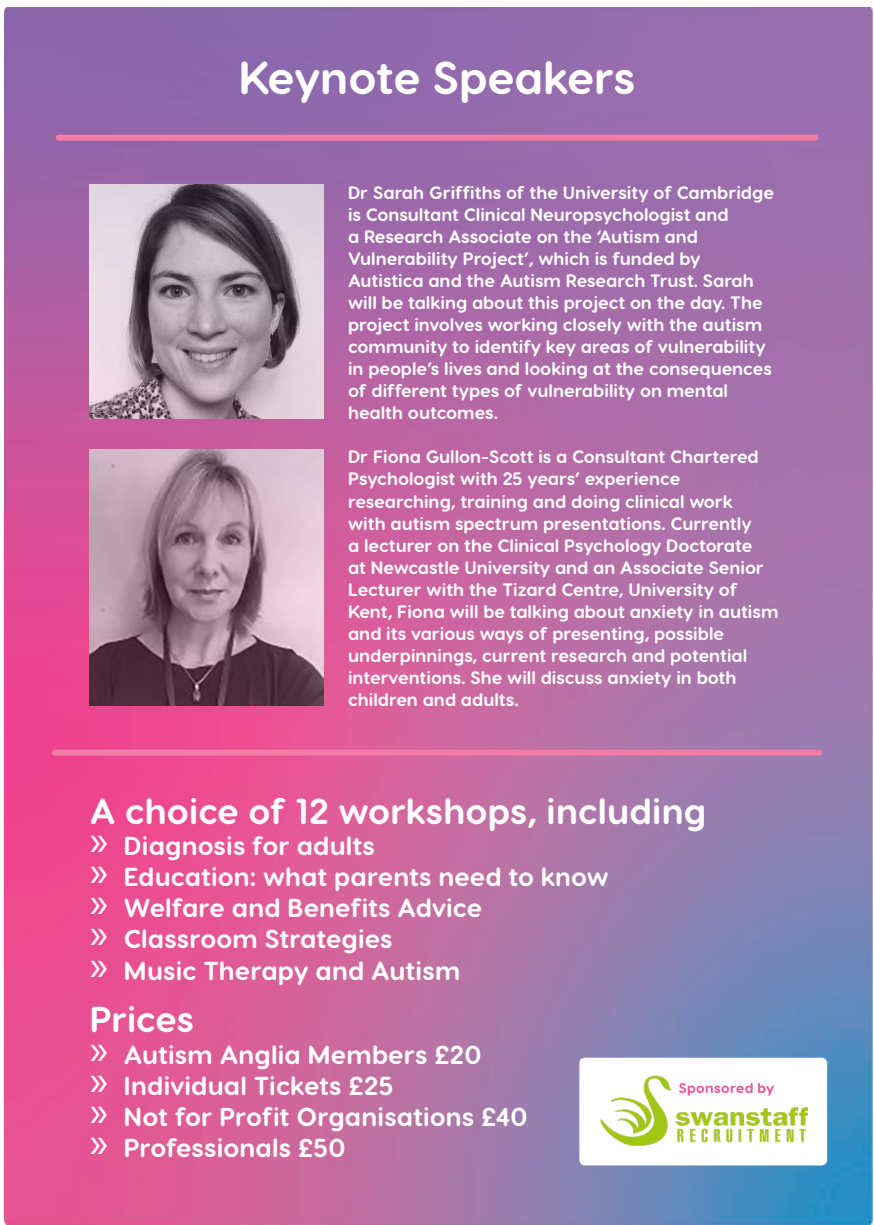
<style>
.page{position:relative;width:874px;height:1225px;background:#fff}
.page>*{position:absolute;margin:0;border:0;box-sizing:border-box;transform-origin:0 0}
.t1{font:700 46px "Visby Round CF";letter-spacing:-.01em;color:#fff}
.t2{font:700 36px "Visby Round CF";color:#fff}
.t3{font:700 26px "Visby Round CF";letter-spacing:.005em;color:#fff}
.t4{font:700 18px/22px "Visby Round CF";color:#fff}
.t5{font:700 14px "Visby Round CF";letter-spacing:.025em;color:#ee4e92}
.s1{font-family:"Myriad Pro";font-weight:400;font-size:44px}
</style>
<div class="page">
<img style="left:4px;top:8px;width:868px;height:1217px">
<img style="left:89px;top:184px;width:234px;height:235px">
<img style="left:89px;top:449px;width:234px;height:256px">
<div style="left:55px;top:749px;width:763px;height:6px;background:#f27ca5"></div>
<div style="left:58px;top:135px;width:757px;height:6px;background:#f27ca5"></div>
<div style="left:579px;top:1057px;width:247px;height:108px;background:#fff;border-radius:6px"></div>
<img style="left:600px;top:1075px;width:207px;height:70px">
<p class="t1" style="left:238px;top:49px;width:398px">Keynote Speakers</p>
<p class="t4" style="left:348px;top:181px;width:427px">Dr Sarah Griffiths of the University of Cambridge is Consultant Clinical Neuropsychologist and<br>a Research Associate on the ‘Autism and Vulnerability Project’, which is funded by Autistica and the Autism Research Trust. Sarah will be talking about this project on the day. The project involves working closely with the autism community to identify key areas of vulnerability in people’s lives and looking at the consequences of different types of vulnerability on mental health outcomes.</p>
<p class="t4" style="left:348px;top:446px;width:432px">Dr Fiona Gullon-Scott is a Consultant Chartered Psychologist with 25 years’ experience researching, training and doing clinical work<br>with autism spectrum presentations. Currently<br>a lecturer on the Clinical Psychology Doctorate<br>at Newcastle University and an Associate Senior Lecturer with the Tizard Centre, University of Kent, Fiona will be talking about anxiety in autism and its various ways of presenting, possible underpinnings, current research and potential interventions. She will discuss anxiety in both children and adults.</p>
<p class="t2" style="left:90px;top:788px;width:617px">A choice of 12 workshops, including</p>
<p class="t3" style="left:90px;top:829px;width:286px"><span class="s1">»</span> Diagnosis for adults</p>
<p class="t3" style="left:90px;top:860px;width:520px"><span class="s1">»</span> Education: what parents need to know</p>
<p class="t3" style="left:90px;top:891px;width:394px"><span class="s1">»</span> Welfare and Benefits Advice</p>
<p class="t3" style="left:90px;top:922px;width:304px"><span class="s1">»</span> Classroom Strategies</p>
<p class="t3" style="left:90px;top:954px;width:372px"><span class="s1">»</span> Music Therapy and Autism</p>
<p class="t2" style="left:90px;top:996px;width:105px">Prices</p>
<p class="t3" style="left:90px;top:1038px;width:393px"><span class="s1">»</span> Autism Anglia Members £20</p>
<p class="t3" style="left:90px;top:1069px;width:305px"><span class="s1">»</span> Individual Tickets £25</p>
<p class="t3" style="left:90px;top:1100px;width:439px"><span class="s1">»</span> Not for Profit Organisations £40</p>
<p class="t3" style="left:90px;top:1131px;width:257px"><span class="s1">»</span> Professionals £50</p>
<p class="t5" style="left:678px;top:1079px;width:97px">Sponsored by</p>
</div>
